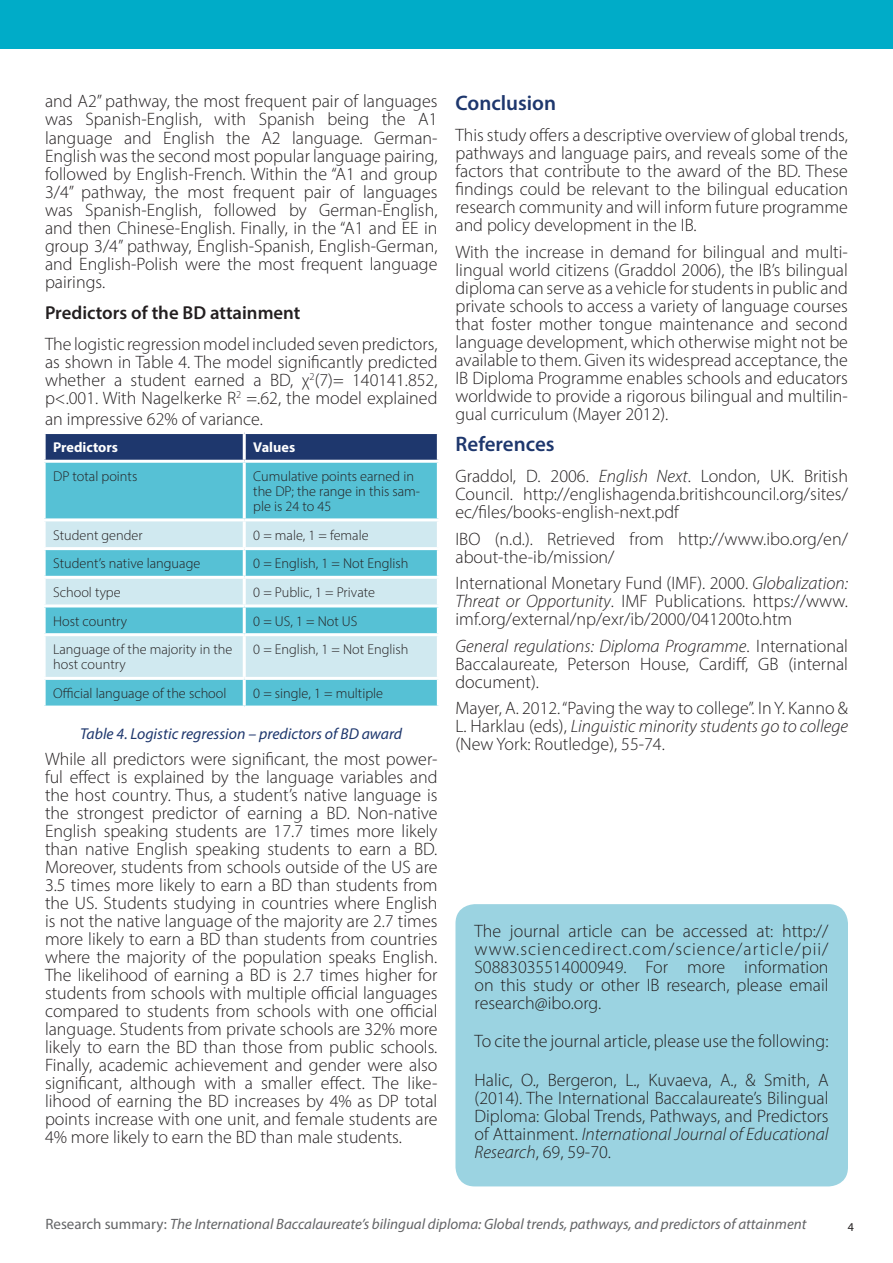
<style>
.page{position:relative;width:893px;height:1263px;background:#fff}
.page>*{position:absolute;margin:0;border:0;box-sizing:border-box;transform-origin:0 0}
.Heading_1_-_dark_blu{font:600 21px "Myriad Pro";color:#1e376d}
.Body_subheading{font:600 18.75px "Myriad Pro";color:#231f20}
.Main_body{font:300 18px/18px "Myriad Pro";color:#231f20;text-align:justify}
.Citation_box{font:300 18px/18px "Myriad Pro";color:#231f20;text-align:justify}
.Main_body-2{font:italic 15.75px "Myriad Pro";color:#1e376d}
.t1{font:italic 15px "Myriad Pro";color:#636466}
.Cell{font:300 14.25px/15px "Myriad Pro";color:#231f20}
.Cell_heading{font:700 14.25px "Myriad Pro";color:#fff}
.t2{font:12px "Myriad Pro";color:#231f20}
.s1{font-style:italic}
.s2{font-style:normal}
</style>
<div class="page">
<div style="left:0;top:0;width:893px;height:48px;background:#00acc8"></div>
<svg style="left:46px;top:434px;width:391px;height:26px;background:#20396e"></svg>
<div style="left:46px;top:463px;width:391px;height:242px;background:#56c1d5"></div>
<svg style="left:46px;top:521px;width:391px;height:156px;background:#a5dbe6"></svg>
<hr style="left:243px;top:434px;width:3px;height:26px;background:#fff">
<hr style="left:243px;top:463px;width:3px;height:55px;background:#fff">
<hr style="left:43px;top:518px;width:201px;height:3px;background:#fff">
<hr style="left:244px;top:518px;width:196px;height:3px;background:#fff">
<hr style="left:243px;top:521px;width:3px;height:26px;background:#fff">
<hr style="left:43px;top:547px;width:201px;height:3px;background:#fff">
<hr style="left:244px;top:547px;width:196px;height:3px;background:#fff">
<hr style="left:243px;top:550px;width:3px;height:26px;background:#fff">
<hr style="left:43px;top:576px;width:201px;height:3px;background:#fff">
<hr style="left:244px;top:576px;width:196px;height:3px;background:#fff">
<hr style="left:243px;top:579px;width:3px;height:25px;background:#fff">
<hr style="left:43px;top:604px;width:201px;height:3px;background:#fff">
<hr style="left:244px;top:604px;width:196px;height:3px;background:#fff">
<hr style="left:243px;top:607px;width:3px;height:26px;background:#fff">
<hr style="left:43px;top:633px;width:201px;height:3px;background:#fff">
<hr style="left:244px;top:633px;width:196px;height:3px;background:#fff">
<hr style="left:243px;top:636px;width:3px;height:41px;background:#fff">
<hr style="left:43px;top:677px;width:201px;height:3px;background:#fff">
<hr style="left:244px;top:677px;width:196px;height:3px;background:#fff">
<hr style="left:243px;top:680px;width:3px;height:25px;background:#fff">
<div style="left:455px;top:904px;width:393px;height:282px;background:#9bd3e1;border-radius:19px"></div>
<p class="Main_body" style="left:45px;top:92px;width:394px">and A2” pathway, the most frequent pair of languages was Spanish-English, with Spanish being the A1 language and English the A2 language. German-English was the second most popular language pairing, followed by English-French. Within the “A1 and group 3/4” pathway, the most frequent pair of languages was Spanish-English, followed by German-English, and then Chinese-English. Finally, in the “A1 and EE in group 3/4” pathway, English-Spanish, English-German, and English-Polish were the most frequent language pairings.</p>
<p class="Body_subheading" style="left:45px;top:300px;width:257px">Predictors of the BD attainment</p>
<p class="Main_body" style="left:45px;top:335px;width:394px">The logistic regression model included seven predictors, as shown in Table 4. The model significantly predicted whether a student earned a BD, χ<sup>2</sup>(7)= 140141.852, p&lt;.001. With Nagelkerke R<sup>2</sup> =.62, the model explained</p>
<p class="Main_body" style="left:45px;top:410px;width:219px">an impressive 62% of variance.</p>
<p class="Cell_heading" style="left:53px;top:438px;width:67px">Predictors</p>
<p class="Cell_heading" style="left:253px;top:438px;width:43px">Values</p>
<p class="Cell" style="left:53px;top:468px;width:86px">DP total points</p>
<p class="Cell" style="left:253px;top:468px;width:168px">Cumulative points earned in the DP; the range in this sam&shy;ple is 24 to 45</p>
<p class="Cell" style="left:53px;top:527px;width:91px">Student gender</p>
<p class="Cell" style="left:253px;top:527px;width:117px">0 = male, 1 = female</p>
<p class="Cell" style="left:53px;top:556px;width:149px">Student’s native language</p>
<p class="Cell" style="left:253px;top:556px;width:157px">0 = English, 1 = Not English</p>
<p class="Cell" style="left:53px;top:585px;width:69px">School type</p>
<p class="Cell" style="left:253px;top:585px;width:123px">0 = Public, 1 = Private</p>
<p class="Cell" style="left:53px;top:613px;width:75px">Host country</p>
<p class="Cell" style="left:253px;top:613px;width:106px">0 = US, 1 = Not US</p>
<p class="Cell" style="left:53px;top:642px;width:181px">Language of the majority in the host country</p>
<p class="Cell" style="left:253px;top:642px;width:157px">0 = English, 1 = Not English</p>
<p class="Cell" style="left:53px;top:686px;width:175px">Official language of the school</p>
<p class="Cell" style="left:253px;top:686px;width:131px">0 = single, 1 = multiple</p>
<p class="Main_body-2" style="left:80px;top:723px;width:323px">Table 4. Logistic regression – predictors of BD award</p>
<p class="Main_body" style="left:45px;top:750px;width:394px">While all predictors were significant, the most power&shy;ful effect is explained by the language variables and the host country. Thus, a student’s native language is the strongest predictor of earning a BD. Non-native English speaking students are 17.7 times more likely than native English speaking students to earn a BD.<br>Moreover, students from schools outside of the US are 3.5 times more likely to earn a BD than students from the US. Students studying in countries where English is not the native language of the majority are 2.7 times more likely to earn a BD than students from countries where the majority of the population speaks English.<br>The likelihood of earning a BD is 2.7 times higher for students from schools with multiple official languages compared to students from schools with one official language. Students from private schools are 32% more likely to earn the BD than those from public schools.<br>Finally, academic achievement and gender were also significant, although with a smaller effect. The like&shy;lihood of earning the BD increases by 4% as DP total points increase with one unit, and female students are 4% more likely to earn the BD than male students.</p>
<p class="Heading_1_-_dark_blu" style="left:455px;top:89px;width:102px">Conclusion</p>
<p class="Main_body" style="left:455px;top:126px;width:394px">This study offers a descriptive overview of global trends, pathways and language pairs, and reveals some of the factors that contribute to the award of the BD. These findings could be relevant to the bilingual education research community and will inform future programme and policy development in the IB.</p>
<p class="Main_body" style="left:455px;top:243px;width:394px">With the increase in demand for bilingual and multi&shy;lingual world citizens (Graddol 2006), the IB’s bilingual diploma can serve as a vehicle for students in public and private schools to access a variety of language courses that foster mother tongue maintenance and second language development, which otherwise might not be available to them. Given its widespread acceptance, the IB Diploma Programme enables schools and educators worldwide to provide a rigorous bilingual and multilin&shy;gual curriculum (Mayer 2012).</p>
<p class="Heading_1_-_dark_blu" style="left:455px;top:430px;width:101px">References</p>
<p class="Main_body" style="left:455px;top:467px;width:394px">Graddol, D. 2006. <span class="s1">English Next</span>. London, UK. British Council. http://englishagenda.britishcouncil.org/sites/ ec/files/books-english-next.pdf</p>
<p class="Main_body" style="left:455px;top:530px;width:394px">IBO (n.d.). Retrieved from http://www.ibo.org/en/ about-the-ib/mission/</p>
<p class="Main_body" style="left:455px;top:574px;width:394px">International Monetary Fund (IMF). 2000. <span class="s1">Globalization:<br>Threat or Opportunity</span>. IMF Publications. https://www. imf.org/external/np/exr/ib/2000/041200to.htm</p>
<p class="Main_body" style="left:455px;top:637px;width:394px"><span class="s1">General regulations: Diploma Programme</span>. International Baccalaureate, Peterson House, Cardiff, GB (internal document).</p>
<p class="Main_body" style="left:455px;top:699px;width:394px">Mayer, A. 2012. “Paving the way to college”. In Y. Kanno &amp; L. Harklau (eds), <span class="s1">Linguistic minority students go to college </span>(New York: Routledge), 55-74.</p>
<p class="Citation_box" style="left:475px;top:921px;width:356px">The journal article can be accessed at: http:// www.sciencedirect.com/science/article/pii/ S0883035514000949. For more information on this study or other IB research, please email research@ibo.org.</p>
<p class="Citation_box" style="left:475px;top:1032px;width:355px">To cite the journal article, please use the following:</p>
<p class="Citation_box" style="left:475px;top:1070px;width:356px">Halic, O., Bergeron, L., Kuvaeva, A., &amp; Smith, A (2014). The International Baccalaureate’s Bilingual Diploma: Global Trends, Pathways, and Predictors of Attainment. <span class="s1">International Journal of Educational Research</span>, 69, 59-70.</p>
<p class="t1" style="left:45px;top:1214px;width:763px"><span class="s2">Research summary:</span> The International Baccalaureate’s bilingual diploma: Global trends, pathways, and predictors of attainment</p>
<p class="t2" style="left:848px;top:1220px;width:8px">4</p>
</div>
